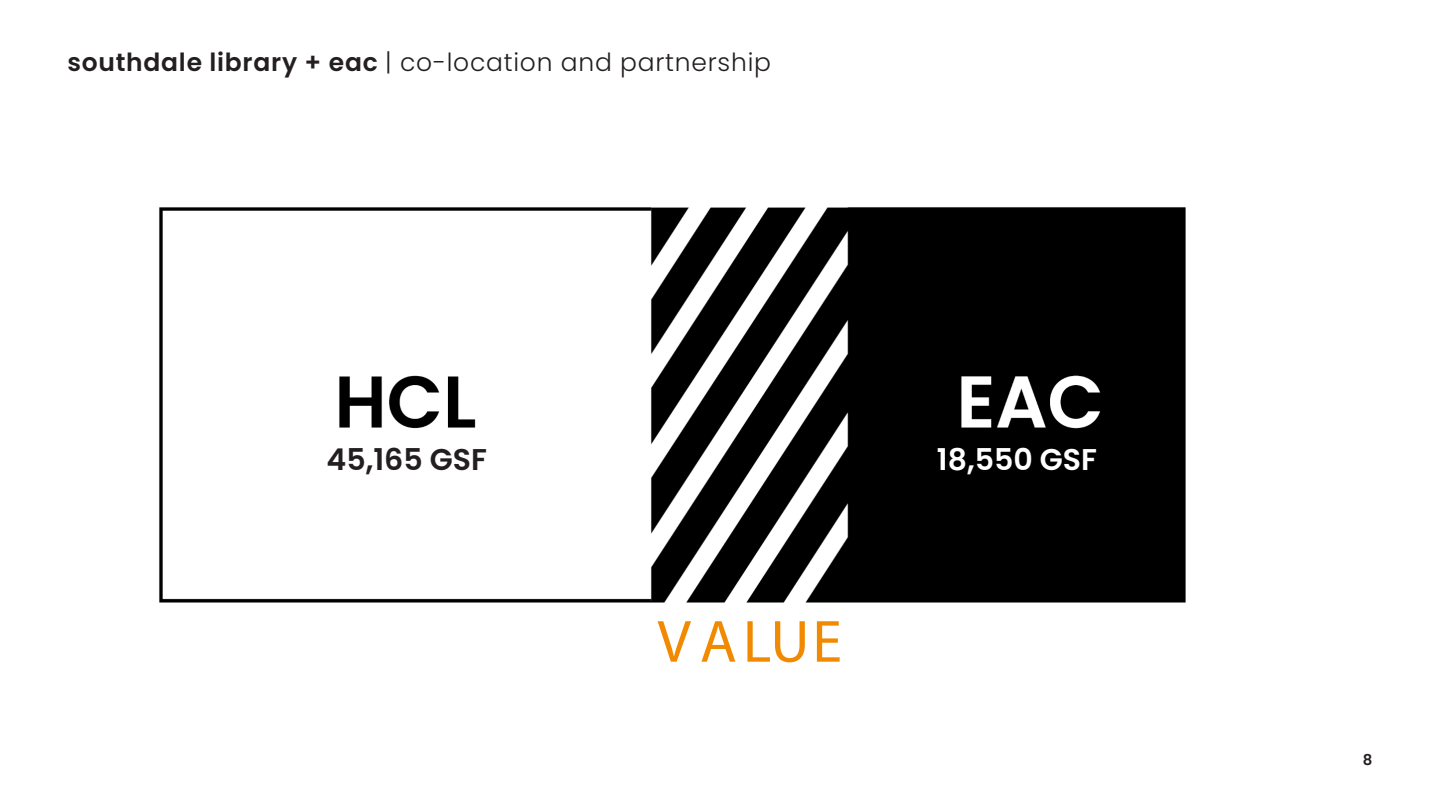
<style>
.page{position:relative;width:1440px;height:810px;background:#fff}
.page>*{position:absolute;margin:0;border:0;box-sizing:border-box;transform-origin:0 0}
.t1{font:60px "Myriad Pro";letter-spacing:.075em;color:#f18a00}
.Label{font:600 30px "Poppins";color:#231f20}
.Label-2{font:600 30px "Poppins";color:#fff}
._01_Header{font:300 25px "Poppins";letter-spacing:.03em;color:#231f20}
.t2{font:600 15px "Poppins";color:#231f20}
.s1{font-weight:600}
</style>
<div class="page">
<img style="left:159px;top:207px;width:1027px;height:396px">
<p class="_01_Header" style="left:68px;top:48px;width:705px"><span class="s1">southdale library + eac</span> | co-location and partnership</p>
<p class="Label" style="left:327px;top:442px;width:162px">45,165 GSF</p>
<p class="Label-2" style="left:937px;top:442px;width:162px">18,550 GSF</p>
<p class="t1" style="left:657px;top:605px;width:186px">VALUE</p>
<p class="t2" style="left:1363px;top:751px;width:11px">8</p>
</div>
